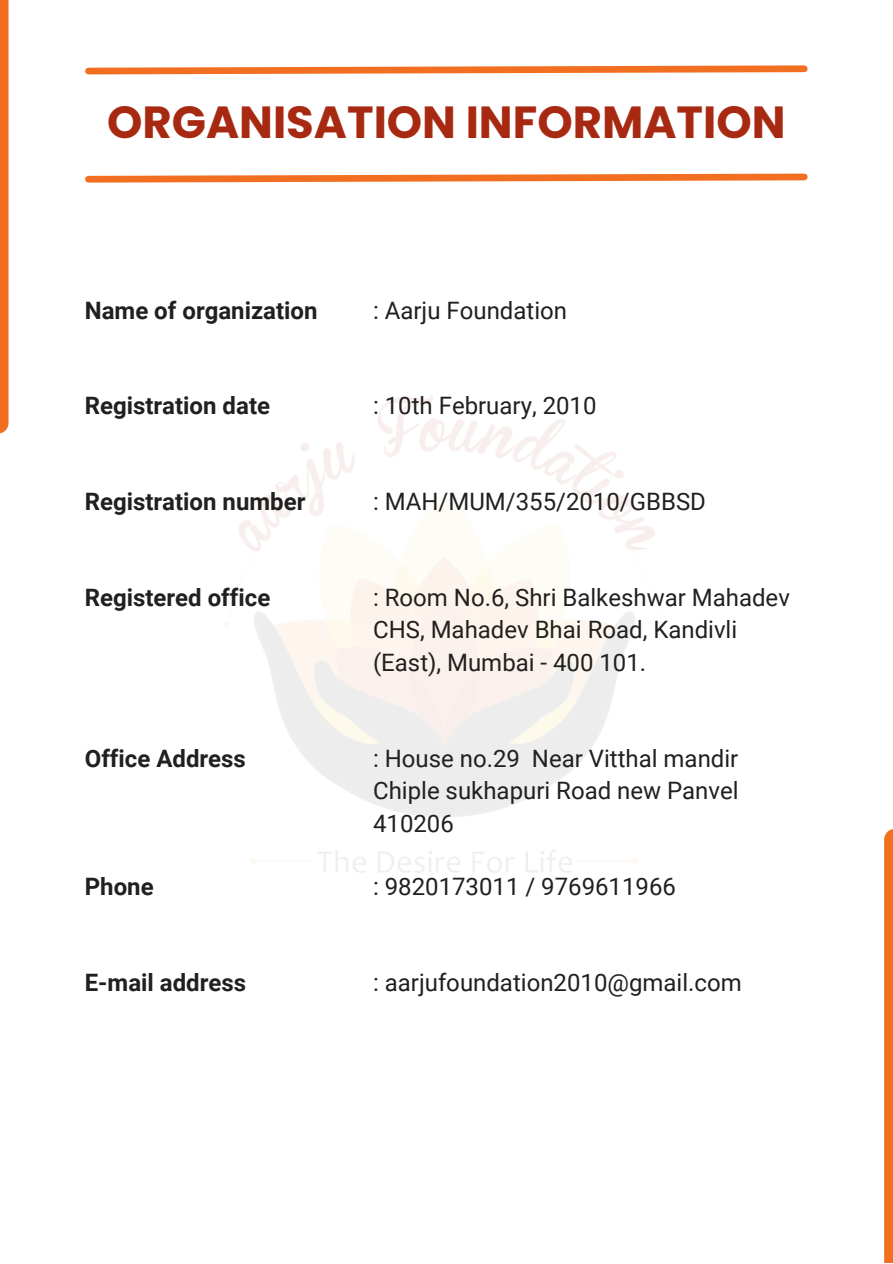
<style>
.page{position:relative;width:893px;height:1264px;background:#fff}
.page>*{position:absolute;margin:0;border:0;box-sizing:border-box;transform-origin:0 0}
.t1{font:700 45px "Poppins";color:#a72912}
.t2{font:24px/32.5px "Roboto";color:#21201e}
.t3{font:700 24px "Roboto";color:#21201e}
</style>
<div class="page">
<div style="left:0;top:0;width:9px;height:433px;background:#f26f21"></div>
<div style="left:884px;top:828px;width:8px;height:434px;background:#f26f21"></div>
<svg style="left:85px;top:65px;width:723px;height:10px"></svg>
<svg style="left:85px;top:173px;width:723px;height:10px"></svg>
<p class="t1" style="left:107px;top:91px;width:680px">ORGANISATION INFORMATION</p>
<p class="t3" style="left:85px;top:296px;width:234px">Name of organization</p>
<p class="t2" style="left:373px;top:294px;width:195px">: Aarju Foundation</p>
<p class="t3" style="left:85px;top:392px;width:187px">Registration date</p>
<p class="t2" style="left:373px;top:390px;width:225px">: 10th February, 2010</p>
<p class="t3" style="left:85px;top:488px;width:222px">Registration number</p>
<p class="t2" style="left:373px;top:485px;width:334px">: MAH/MUM/355/2010/GBBSD</p>
<p class="t3" style="left:85px;top:583px;width:187px">Registered office</p>
<p class="t2" style="left:373px;top:581px;width:418px">: Room No.6, Shri Balkeshwar Mahadev<br>CHS, Mahadev Bhai Road, Kandivli (East), Mumbai - 400 101.</p>
<p class="t3" style="left:85px;top:744px;width:163px">Office Address</p>
<p class="t2" style="left:373px;top:742px;width:367px;text-align:justify">: House no.29 Near Vitthal mandir Chiple sukhapuri Road new Panvel 410206</p>
<p class="t3" style="left:85px;top:872px;width:70px">Phone</p>
<p class="t2" style="left:373px;top:870px;width:304px">: 9820173011 / 9769611966</p>
<p class="t3" style="left:85px;top:968px;width:163px">E-mail address</p>
<p class="t2" style="left:373px;top:966px;width:370px">: aarjufoundation2010@gmail.com</p>
</div>
